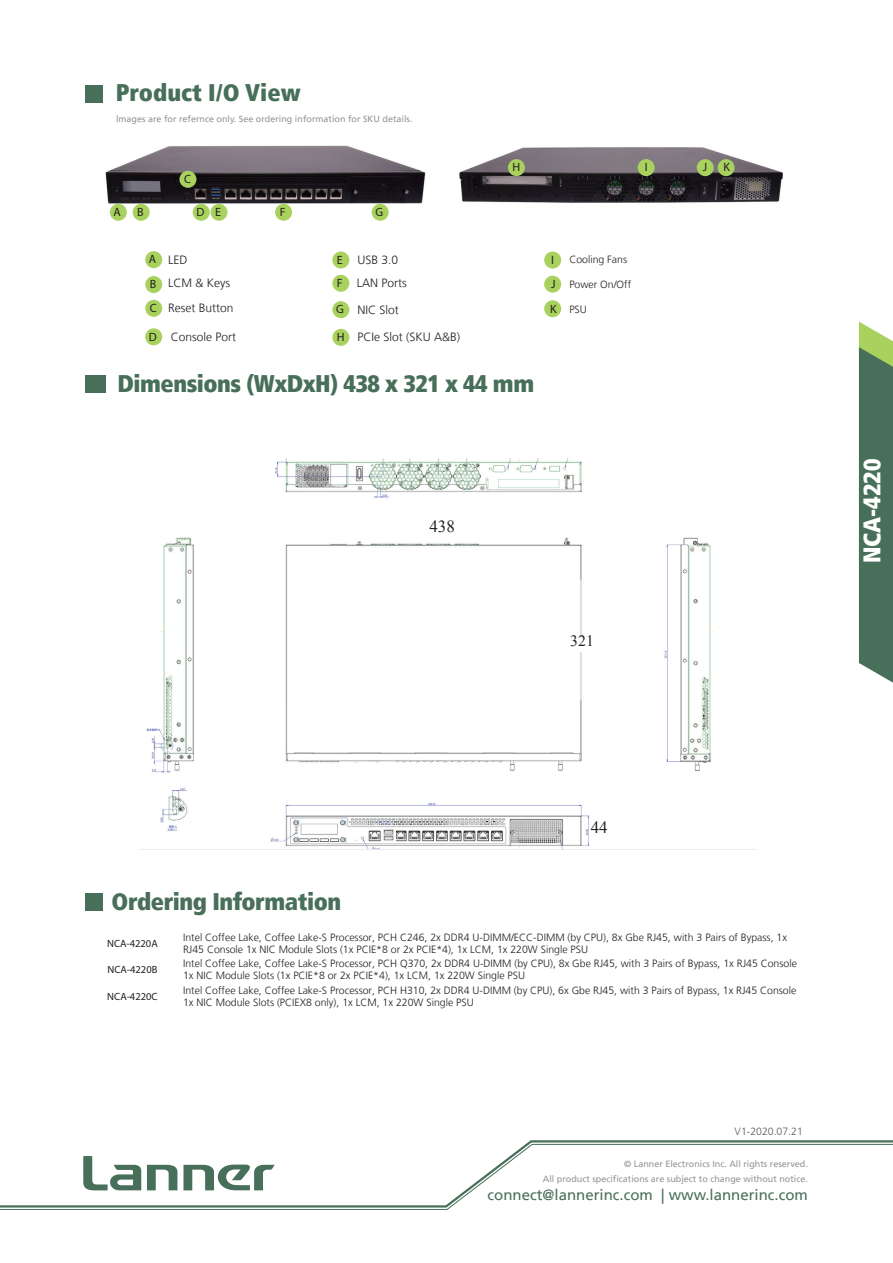
<style>
.page{position:relative;width:893px;height:1263px;background:#fff}
.page>*{position:absolute;margin:0;border:0;box-sizing:border-box;transform-origin:0 0}
.t1{font:900 condensed 24px "Frutiger LT";letter-spacing:-.02em;color:#486f5a}
.t2{font:900 condensed 24px "Frutiger LT";color:#486f5a}
.t3{font:900 condensed 24px "Frutiger LT";color:#fff}
.t4{font:16.95px "Times New Roman";color:#231f20}
.t5{font:15.75px "Times New Roman";color:#231f20}
.t6{font:15px "Frutiger LT";color:#486f5a}
.t7{font:300 12px/23.7px "Frutiger LT";color:#231f20}
.t8{font:12px "Myriad Pro";color:#231f20}
.t9{font:300 10.5px/12px "Frutiger LT";color:#231f20}
.t10{font:10.5px "Myriad Pro";color:#231f20}
.t11{font:300 10.5px "Frutiger LT";color:#57585a}
.t12{font:9px/15px "Frutiger LT";color:#939598;text-align:right}
.s1{font-family:"Myriad Pro";font-weight:400}
.s2{font-family:"Myriad Pro";font-weight:400;font-size:12px}
</style>
<div class="page">
<svg style="left:527px;top:1140px;width:366px;height:3px"></svg>
<svg style="left:0;top:1143px;width:893px;height:67px"></svg>
<svg style="left:859px;top:322px;width:34px;height:361px"></svg>
<img style="left:140px;top:458px;width:617px;height:392px">
<div style="left:429px;top:520px;width:29px;height:18px;background:#fff"></div>
<div style="left:591px;top:821px;width:36px;height:15px;background:#fff"></div>
<div style="left:570px;top:635px;width:29px;height:17px;background:#fff"></div>
<img style="left:105px;top:145px;width:321px;height:70px">
<img style="left:459px;top:147px;width:324px;height:56px">
<div style="left:85px;top:85px;width:17px;height:17px;background:#486f5a"></div>
<div style="left:85px;top:375px;width:21px;height:17px;background:#486f5a"></div>
<div style="left:85px;top:893px;width:17px;height:17px;background:#486f5a"></div>
<div style="left:145px;top:251px;width:17px;height:17px;background:#a8d15e;border-radius:50%"></div>
<div style="left:145px;top:276px;width:17px;height:17px;background:#a8d15e;border-radius:50%"></div>
<div style="left:145px;top:300px;width:17px;height:17px;background:#a8d15e;border-radius:50%"></div>
<div style="left:145px;top:328px;width:17px;height:17px;background:#a8d15e;border-radius:50%"></div>
<div style="left:332px;top:275px;width:17px;height:17px;background:#a8d15e;border-radius:50%"></div>
<div style="left:332px;top:251px;width:17px;height:17px;background:#a8d15e;border-radius:50%"></div>
<div style="left:332px;top:329px;width:17px;height:17px;background:#a8d15e;border-radius:50%"></div>
<div style="left:332px;top:301px;width:17px;height:17px;background:#a8d15e;border-radius:50%"></div>
<div style="left:372px;top:204px;width:17px;height:17px;background:#a8d15e;border-radius:50%"></div>
<div style="left:508px;top:159px;width:17px;height:17px;background:#a8d15e;border-radius:50%"></div>
<div style="left:638px;top:159px;width:17px;height:17px;background:#a8d15e;border-radius:50%"></div>
<div style="left:110px;top:204px;width:17px;height:17px;background:#a8d15e;border-radius:50%"></div>
<div style="left:133px;top:204px;width:17px;height:17px;background:#a8d15e;border-radius:50%"></div>
<div style="left:179px;top:171px;width:17px;height:17px;background:#a8d15e;border-radius:50%"></div>
<div style="left:210px;top:204px;width:17px;height:17px;background:#a8d15e;border-radius:50%"></div>
<div style="left:193px;top:204px;width:17px;height:17px;background:#a8d15e;border-radius:50%"></div>
<div style="left:275px;top:204px;width:17px;height:17px;background:#a8d15e;border-radius:50%"></div>
<div style="left:718px;top:159px;width:17px;height:17px;background:#a8d15e;border-radius:50%"></div>
<div style="left:697px;top:159px;width:17px;height:17px;background:#a8d15e;border-radius:50%"></div>
<div style="left:544px;top:252px;width:17px;height:17px;background:#a8d15e;border-radius:50%"></div>
<div style="left:544px;top:300px;width:17px;height:17px;background:#a8d15e;border-radius:50%"></div>
<div style="left:544px;top:276px;width:17px;height:17px;background:#a8d15e;border-radius:50%"></div>
<h1 class="t2" style="left:116px;top:78px;width:186px">Product I/O View</h1>
<p class="t12" style="left:116px;top:111px;width:298px">lmages are for refernce only. See ordering information for SKU details.</p>
<p class="t8" style="left:184px;top:172px;width:8px">C</p>
<p class="t8" style="left:114px;top:205px;width:9px">A</p>
<p class="t8" style="left:137px;top:205px;width:8px">B</p>
<p class="t8" style="left:196px;top:205px;width:26px">D E</p>
<p class="t8" style="left:280px;top:205px;width:7px">F</p>
<p class="t8" style="left:375px;top:205px;width:9px">G</p>
<p class="t7" style="left:149px;top:248px;width:83px"><span class="s1">A</span> LED<br><span class="s1">B</span> LCM &amp; Keys</p>
<p class="t7" style="left:150px;top:296px;width:85px"><span class="s1">C</span> Reset Button</p>
<p class="t7" style="left:149px;top:325px;width:89px"><span class="s1">D</span> Console Port</p>
<p class="t7" style="left:337px;top:249px;width:63px"><span class="s1">E</span> USB 3.0</p>
<p class="t7" style="left:337px;top:272px;width:71px"><span class="s1">F</span> LAN Ports</p>
<p class="t7" style="left:336px;top:298px;width:64px"><span class="s1">G</span> NIC Slot</p>
<p class="t7" style="left:337px;top:325px;width:125px"><span class="s1">H</span> PCIe Slot (SKU A&amp;B)</p>
<p class="t8" style="left:512px;top:160px;width:9px">H</p>
<p class="t8" style="left:645px;top:160px;width:4px">I</p>
<p class="t8" style="left:551px;top:252px;width:4px">I</p>
<p class="t9" style="left:569px;top:254px;width:59px">Cooling Fans</p>
<p class="t9" style="left:550px;top:304px;width:38px"><span class="s2">K</span> PSU</p>
<p class="t9" style="left:551px;top:278px;width:81px"><span class="s2">J</span> Power On/Off</p>
<h1 class="t1" style="left:118px;top:369px;width:418px">Dimensions (WxDxH) 438 x 321 x 44 mm</h1>
<h2 class="t4" style="left:429px;top:515px;width:27px">438</h2>
<h3 class="t5" style="left:570px;top:630px;width:25px">321</h3>
<p class="t8" style="left:703px;top:160px;width:6px">J</p>
<p class="t8" style="left:724px;top:160px;width:8px">K</p>
<h1 class="t3" style="left:858px;top:563px;width:106px;rotate:-90deg">NCA-4220</h1>
<h1 class="t1" style="left:112px;top:886px;width:231px">Ordering Information</h1>
<h2 class="t4" style="left:591px;top:816px;width:18px">44</h2>
<p class="t10" style="left:107px;top:937px;width:52px">NCA-4220A</p>
<p class="t9" style="left:183px;top:931px;width:605px">Intel Coffee Lake, Coffee Lake-S Processor, PCH C246, 2x DDR4 U-DIMM/ECC-DIMM (by CPU), 8x Gbe RJ45, with 3 Pairs of Bypass, 1x<br>RJ45 Console 1x NIC Module Slots (1x PCIE*8 or 2x PCIE*4), 1x LCM, 1x 220W Single PSU</p>
<p class="t10" style="left:108px;top:963px;width:51px">NCA-4220B</p>
<p class="t9" style="left:183px;top:958px;width:615px">Intel Coffee Lake, Coffee Lake-S Processor, PCH Q370, 2x DDR4 U-DIMM (by CPU), 8x Gbe RJ45, with 3 Pairs of Bypass, 1x RJ45 Console<br>1x NIC Module Slots (1x PCIE*8 or 2x PCIE*4), 1x LCM, 1x 220W Single PSU</p>
<p class="t10" style="left:107px;top:989px;width:52px">NCA-4220C</p>
<p class="t9" style="left:183px;top:984px;width:615px">Intel Coffee Lake, Coffee Lake-S Processor, PCH H310, 2x DDR4 U-DIMM (by CPU), 6x Gbe RJ45, with 3 Pairs of Bypass, 1x RJ45 Console<br>1x NIC Module Slots (PCIEX8 only), 1x LCM, 1x 220W Single PSU</p>
<p class="t11" style="left:735px;top:1125px;width:70px">V1-2020.07.21</p>
<p class="t12" style="left:543px;top:1156px;width:267px">© Lanner Electronics Inc. All rights reserved.<br>All product specifications are subject to change without notice.</p>
<h3 class="t6" style="left:488px;top:1185px;width:322px">connect@lannerinc.com | www.lannerinc.com</h3>
</div>
